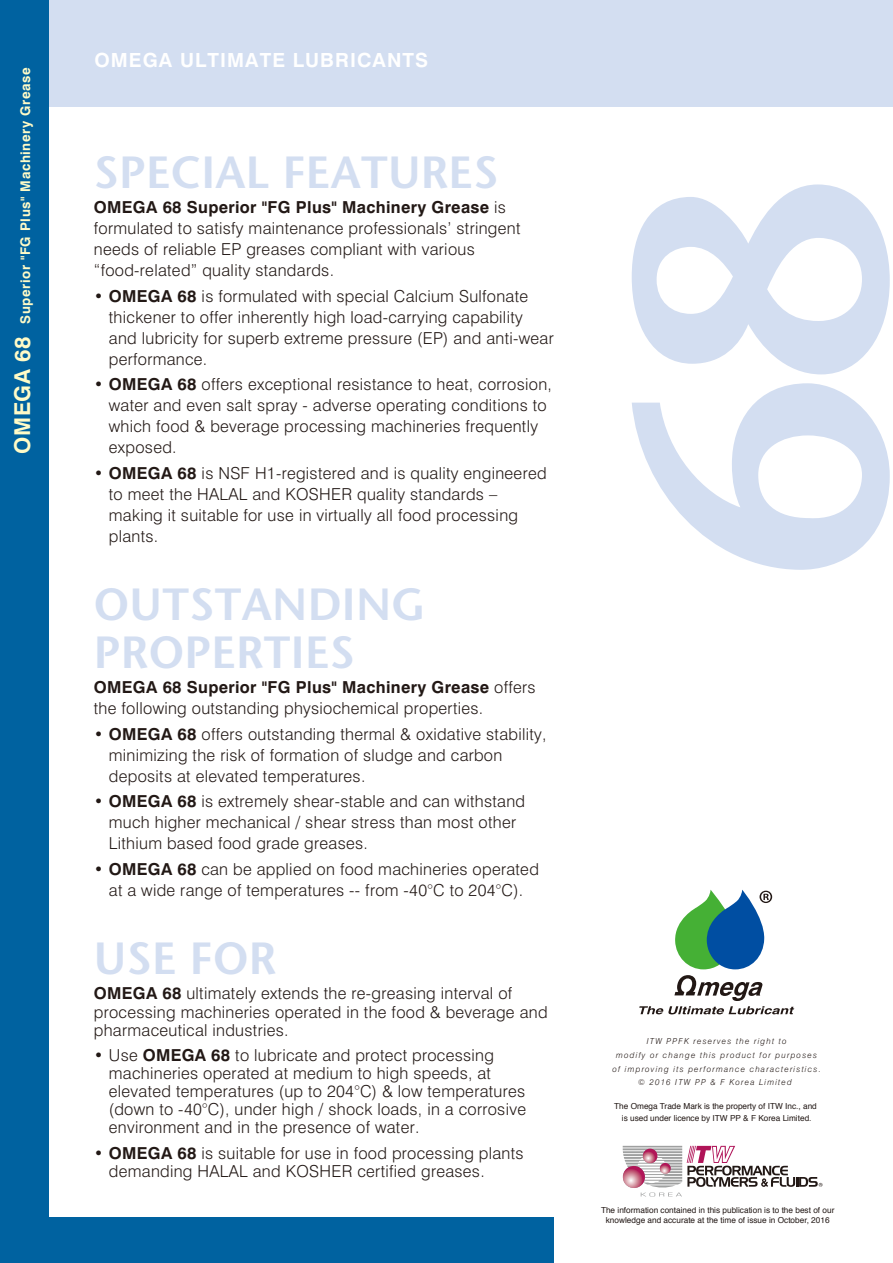
<style>
.page{position:relative;width:893px;height:1263px;background:#fff}
.page>*{position:absolute;margin:0;border:0;box-sizing:border-box;transform-origin:0 0}
.t1{font:600 356.4px "Stone Sans";color:#d3def1}
.t2{font:600 45px/48px "Stone Sans";letter-spacing:.005em;color:#d3def1}
.t3{font:700 19.5px "Swiss 721 BT";letter-spacing:.055em;color:#fff}
.t4{font:300 16.5px/21px "Swiss 721 BT";letter-spacing:.02em;color:#221815}
.t5{font:700 13.35px "Swiss 721 BT";letter-spacing:.045em;color:#fffbc7}
.t6{font:8.25px/12px "Helvetica";color:#221815;text-align:center}
.t7{font:italic 300 8.25px/13.6px "Swiss 721 BT";letter-spacing:.145em;color:#221815;text-align:center}
.s1{font-size:21.9px}
.s2{font-weight:700}
</style>
<div class="page">
<div style="left:0;top:0;width:893px;height:107px;background:#d3def1"></div>
<div style="left:0;top:1218px;width:554px;height:45px;background:#0062a0"></div>
<div style="left:0;top:0;width:48px;height:1263px;background:#0062a0"></div>
<svg style="left:622px;top:1146px;width:200px;height:50px"></svg>
<svg style="left:639px;top:975px;width:155px;height:39px"></svg>
<svg style="left:675px;top:890px;width:97px;height:79px"></svg>
<p class="t5" style="left:17px;top:454px;width:388px;rotate:-90deg"><span class="s1">OMEGA 68</span> Superior "FG Plus" Machinery Grease</p>
<p class="t3" style="left:94px;top:48px;width:335px">OMEGA ULTIMATE LUBRICANTS</p>
<h2 class="t2" style="left:94px;top:148px;width:406px">SPECIAL FEATURES</h2>
<p class="t4" style="left:94px;top:197px;width:428px"><span class="s2">OMEGA 68 Superior "FG Plus" Machinery Grease</span> is formulated to satisfy maintenance professionals’ stringent needs of reliable EP greases compliant with various “food-related” quality standards.</p>
<p class="t4" style="left:109px;top:285px;width:446px;text-indent:-15px">• <span class="s2">OMEGA 68</span> is formulated with special Calcium Sulfonate thickener to offer inherently high load-carrying capability and lubricity for superb extreme pressure (EP) and anti-wear performance.</p>
<p class="t4" style="left:109px;top:374px;width:445px;text-indent:-15px">• <span class="s2">OMEGA 68</span> offers exceptional resistance to heat, corrosion, water and even salt spray - adverse operating conditions to which food &amp; beverage processing machineries frequently exposed.</p>
<p class="t4" style="left:109px;top:462px;width:439px;text-indent:-15px">• <span class="s2">OMEGA 68</span> is NSF H1-registered and is quality engineered to meet the HALAL and KOSHER quality standards – making it suitable for use in virtually all food processing plants.</p>
<h2 class="t2" style="left:94px;top:580px;width:334px">OUTSTANDING<br>PROPERTIES</h2>
<p class="t4" style="left:94px;top:677px;width:443px"><span class="s2">OMEGA 68 Superior "FG Plus" Machinery Grease</span> offers the following outstanding physiochemical properties.</p>
<p class="t4" style="left:109px;top:723px;width:439px;text-indent:-15px">• <span class="s2">OMEGA 68</span> offers outstanding thermal &amp; oxidative stability, minimizing the risk of formation of sludge and carbon deposits at elevated temperatures.</p>
<p class="t4" style="left:109px;top:791px;width:418px;text-indent:-15px">• <span class="s2">OMEGA 68</span> is extremely shear-stable and can withstand much higher mechanical / shear stress than most other<br>Lithium based food grade greases.</p>
<p class="t4" style="left:94px;top:858px;width:447px;text-align:center">• <span class="s2">OMEGA 68</span> can be applied on food machineries operated at a wide range of temperatures -- from -40°C to 204°C).</p>
<h2 class="t2" style="left:94px;top:934px;width:184px">USE FOR</h2>
<p class="t4" style="left:94px;top:984px;width:455px;line-height:18px"><span class="s2">OMEGA 68</span> ultimately extends the re-greasing interval of processing machineries operated in the food &amp; beverage and pharmaceutical industries.</p>
<p class="t4" style="left:109px;top:1046px;width:419px;line-height:18px;text-indent:-15px">• Use <span class="s2">OMEGA 68</span> to lubricate and protect processing machineries operated at medium to high speeds, at elevated temperatures (up to 204°C) &amp; low temperatures (down to -40°C), under high / shock loads, in a corrosive environment and in the presence of water.</p>
<p class="t4" style="left:109px;top:1143px;width:416px;line-height:18px;text-indent:-15px">• <span class="s2">OMEGA 68</span> is suitable for use in food processing plants demanding HALAL and KOSHER certified greases.</p>
<h1 class="t1" style="left:540px;top:578px;width:402px;rotate:-90deg">68</h1>
<p class="t7" style="left:612px;top:1034px;width:210px">ITW PPFK reserves the right to<br>modify or change this product for purposes of improving its performance characteristics. © 2016 ITW PP &amp; F Korea Limited</p>
<p class="t6" style="left:614px;top:1100px;width:204px">The Omega Trade Mark is the property of ITW Inc., and is used under licence by ITW PP &amp; F Korea Limited.</p>
<p class="t6" style="left:601px;top:1205px;width:235px;line-height:9.9px">The information contained in this publication is to the best of our knowledge and accurate at the time of issue in October, 2016</p>
</div>
